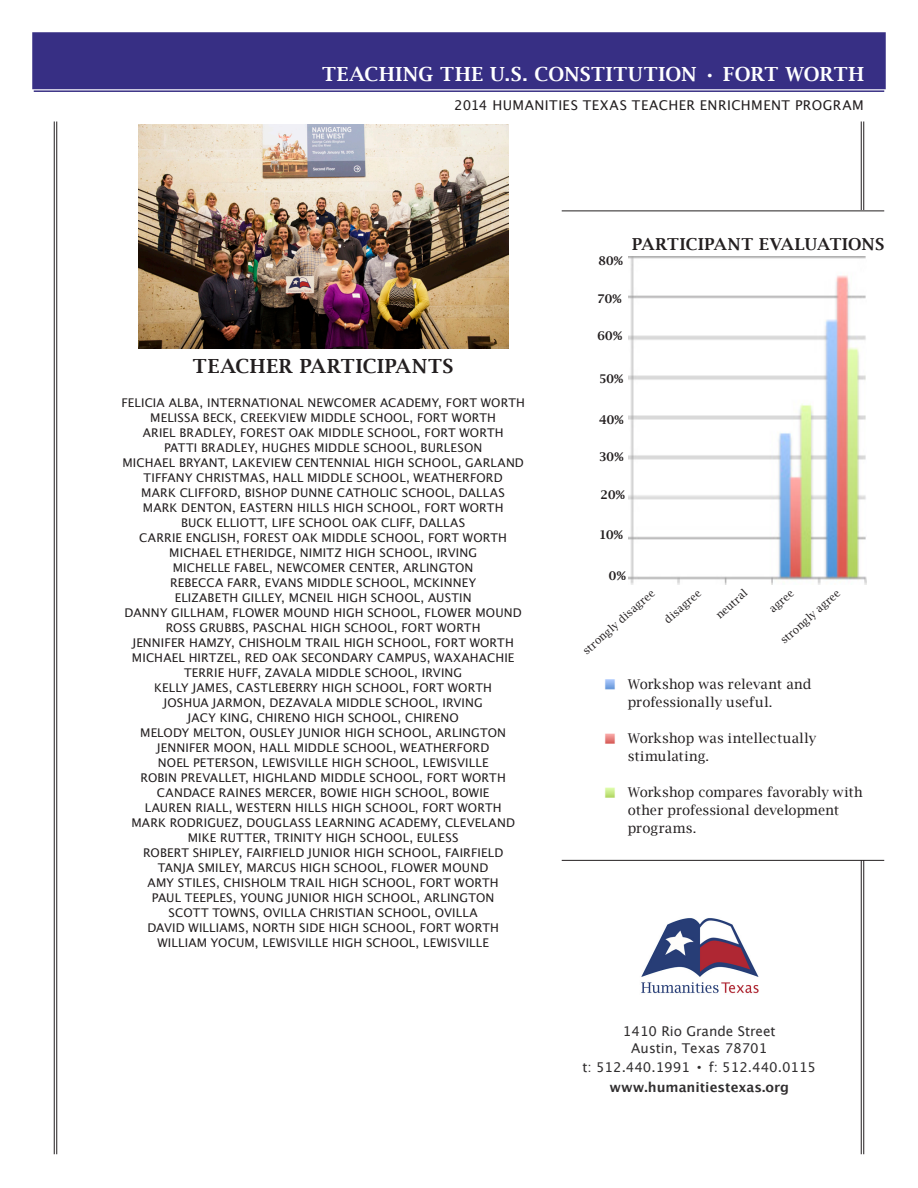
<style>
.page{position:relative;width:918px;height:1188px;background:#fff}
.page>*{position:absolute;margin:0;border:0;box-sizing:border-box;transform-origin:0 0}
.t1{font:600 19.5px "Lucida Bright";letter-spacing:.015em;color:#fff}
.t2{font:600 19.5px "Lucida Bright";letter-spacing:.035em;color:#231f20}
.t3{font:600 16.5px "Lucida Bright";letter-spacing:.02em;color:#231f20}
.t4{font:13.5px/18px "Lucida Bright";letter-spacing:.01em;color:#231f20}
.t5{font:13.5px "Lucida Grande";color:#312f30}
.t6{font:13.5px "Lucida Grande";letter-spacing:.03em;color:#231f20}
.t7{font:700 13.5px "Lucida Grande";color:#312f30}
.t8{font:12px "Lucida Grande";letter-spacing:.015em;color:#231f20}
.t9{font:600 12px "Lucida Bright";color:#231f20}
.t10{font:10.5px "Lucida Bright";color:#231f20}
.s1{font-family:"Lucida Bright";font-weight:600;font-size:16.5px}
</style>
<div class="page">
<hr style="left:56px;top:122px;width:1px;height:1032px;background:#231f20">
<hr style="left:54px;top:122px;width:1px;height:1032px;background:#231f20">
<hr style="left:863px;top:122px;width:1px;height:1032px;background:#231f20">
<hr style="left:861px;top:122px;width:1px;height:1032px;background:#231f20">
<div style="left:32px;top:32px;width:854px;height:58px;background:#372f84"></div>
<hr style="left:34px;top:90px;width:850px;height:2px;background:#372f84">
<img style="left:605px;top:679px;width:10px;height:11px">
<img style="left:605px;top:733px;width:10px;height:11px">
<img style="left:605px;top:787px;width:10px;height:11px">
<hr style="left:562px;top:211px;width:322px;height:1px;background:#231f20">
<hr style="left:562px;top:860px;width:322px;height:1px;background:#231f20">
<img style="left:628px;top:256px;width:238px;height:328px">
<img style="left:641px;top:918px;width:118px;height:76px">
<img style="left:138px;top:124px;width:370px;height:225px">
<p class="t1" style="left:322px;top:63px;width:543px">TEACHING THE U.S. CONSTITUTION • FORT WORTH</p>
<p class="t6" style="left:454px;top:98px;width:411px">2014 HUMANITIES TEXAS TEACHER ENRICHMENT PROGRAM</p>
<p class="t2" style="left:193px;top:355px;width:262px">TEACHER PARTICIPANTS</p>
<p class="t8" style="left:121px;top:395px;width:405px">FELICIA ALBA, INTERNATIONAL NEWCOMER ACADEMY, FORT WORTH</p>
<p class="t8" style="left:150px;top:410px;width:347px">MELISSA BECK, CREEKVIEW MIDDLE SCHOOL, FORT WORTH</p>
<p class="t8" style="left:143px;top:425px;width:362px">ARIEL BRADLEY, FOREST OAK MIDDLE SCHOOL, FORT WORTH</p>
<p class="t8" style="left:164px;top:440px;width:320px">PATTI BRADLEY, HUGHES MIDDLE SCHOOL, BURLESON</p>
<p class="t8" style="left:122px;top:455px;width:403px">MICHAEL BRYANT, LAKEVIEW CENTENNIAL HIGH SCHOOL, GARLAND</p>
<p class="t8" style="left:144px;top:470px;width:361px">TIFFANY CHRISTMAS, HALL MIDDLE SCHOOL, WEATHERFORD</p>
<p class="t8" style="left:141px;top:485px;width:365px">MARK CLIFFORD, BISHOP DUNNE CATHOLIC SCHOOL, DALLAS</p>
<p class="t8" style="left:143px;top:500px;width:362px">MARK DENTON, EASTERN HILLS HIGH SCHOOL, FORT WORTH</p>
<p class="t8" style="left:181px;top:515px;width:286px">BUCK ELLIOTT, LIFE SCHOOL OAK CLIFF, DALLAS</p>
<p class="t8" style="left:139px;top:530px;width:369px">CARRIE ENGLISH, FOREST OAK MIDDLE SCHOOL, FORT WORTH</p>
<p class="t8" style="left:169px;top:545px;width:309px">MICHAEL ETHERIDGE, NIMITZ HIGH SCHOOL, IRVING</p>
<p class="t8" style="left:173px;top:560px;width:302px">MICHELLE FABEL, NEWCOMER CENTER, ARLINGTON</p>
<p class="t8" style="left:170px;top:575px;width:308px">REBECCA FARR, EVANS MIDDLE SCHOOL, MCKINNEY</p>
<p class="t8" style="left:175px;top:590px;width:298px">ELIZABETH GILLEY, MCNEIL HIGH SCHOOL, AUSTIN</p>
<p class="t8" style="left:125px;top:605px;width:399px">DANNY GILLHAM, FLOWER MOUND HIGH SCHOOL, FLOWER MOUND</p>
<p class="t8" style="left:166px;top:620px;width:316px">ROSS GRUBBS, PASCHAL HIGH SCHOOL, FORT WORTH</p>
<p class="t8" style="left:132px;top:635px;width:383px">JENNIFER HAMZY, CHISHOLM TRAIL HIGH SCHOOL, FORT WORTH</p>
<p class="t8" style="left:132px;top:650px;width:384px">MICHAEL HIRTZEL, RED OAK SECONDARY CAMPUS, WAXAHACHIE</p>
<p class="t8" style="left:184px;top:665px;width:280px">TERRIE HUFF, ZAVALA MIDDLE SCHOOL, IRVING</p>
<p class="t8" style="left:154px;top:680px;width:339px">KELLY JAMES, CASTLEBERRY HIGH SCHOOL, FORT WORTH</p>
<p class="t8" style="left:164px;top:695px;width:321px">JOSHUA JARMON, DEZAVALA MIDDLE SCHOOL, IRVING</p>
<p class="t8" style="left:188px;top:710px;width:273px">JACY KING, CHIRENO HIGH SCHOOL, CHIRENO</p>
<p class="t8" style="left:140px;top:725px;width:367px">MELODY MELTON, OUSLEY JUNIOR HIGH SCHOOL, ARLINGTON</p>
<p class="t8" style="left:157px;top:740px;width:334px">JENNIFER MOON, HALL MIDDLE SCHOOL, WEATHERFORD</p>
<p class="t8" style="left:158px;top:755px;width:332px">NOEL PETERSON, LEWISVILLE HIGH SCHOOL, LEWISVILLE</p>
<p class="t8" style="left:141px;top:770px;width:367px">ROBIN PREVALLET, HIGHLAND MIDDLE SCHOOL, FORT WORTH</p>
<p class="t8" style="left:157px;top:785px;width:334px">CANDACE RAINES MERCER, BOWIE HIGH SCHOOL, BOWIE</p>
<p class="t8" style="left:145px;top:800px;width:358px">LAUREN RIALL, WESTERN HILLS HIGH SCHOOL, FORT WORTH</p>
<p class="t8" style="left:131px;top:815px;width:385px">MARK RODRIGUEZ, DOUGLASS LEARNING ACADEMY, CLEVELAND</p>
<p class="t8" style="left:188px;top:830px;width:272px">MIKE RUTTER, TRINITY HIGH SCHOOL, EULESS</p>
<p class="t8" style="left:143px;top:845px;width:362px">ROBERT SHIPLEY, FAIRFIELD JUNIOR HIGH SCHOOL, FAIRFIELD</p>
<p class="t8" style="left:158px;top:860px;width:332px">TANJA SMILEY, MARCUS HIGH SCHOOL, FLOWER MOUND</p>
<p class="t8" style="left:148px;top:875px;width:353px">AMY STILES, CHISHOLM TRAIL HIGH SCHOOL, FORT WORTH</p>
<p class="t8" style="left:152px;top:890px;width:344px">PAUL TEEPLES, YOUNG JUNIOR HIGH SCHOOL, ARLINGTON</p>
<p class="t8" style="left:169px;top:905px;width:311px">SCOTT TOWNS, OVILLA CHRISTIAN SCHOOL, OVILLA</p>
<p class="t8" style="left:147px;top:920px;width:353px">DAVID WILLIAMS, NORTH SIDE HIGH SCHOOL, FORT WORTH</p>
<p class="t8" style="left:157px;top:935px;width:333px">WILLIAM YOCUM, LEWISVILLE HIGH SCHOOL, LEWISVILLE</p>
<p class="t9" style="left:598px;top:254px;width:26px">80%</p>
<p class="t3" style="left:632px;top:235px;width:254px">PARTICIPANT EVALUATIONS</p>
<p class="t9" style="left:597px;top:292px;width:26px">70%</p>
<p class="t9" style="left:598px;top:329px;width:26px">60%</p>
<p class="t9" style="left:599px;top:371px;width:26px">50%</p>
<p class="t9" style="left:599px;top:413px;width:26px">40%</p>
<p class="t9" style="left:599px;top:450px;width:26px">30%</p>
<p class="t9" style="left:601px;top:488px;width:26px">20%</p>
<p class="t9" style="left:599px;top:528px;width:25px">10%</p>
<p class="t9" style="left:609px;top:569px;width:18px">0%</p>
<p class="t10" style="left:580px;top:648px;width:94px;rotate:-42deg">strongly disagree</p>
<p class="t10" style="left:662px;top:617px;width:47px;rotate:-42deg">disagree</p>
<p class="t10" style="left:714px;top:612px;width:40px;rotate:-42deg">neutral</p>
<p class="t10" style="left:767px;top:606px;width:30px;rotate:-42deg">agree</p>
<p class="t10" style="left:778px;top:637px;width:77px;rotate:-42deg">strongly agree</p>
<p class="t4" style="left:628px;top:675px;width:185px">Workshop was relevant and professionally useful.</p>
<p class="t4" style="left:628px;top:729px;width:190px">Workshop was intellectually stimulating.</p>
<p class="t4" style="left:628px;top:783px;width:236px">Workshop compares favorably with other professional development programs.</p>
<p class="t5" style="left:623px;top:1024px;width:154px">1410 Rio Grande Street</p>
<p class="t5" style="left:631px;top:1040px;width:138px">Austin, Texas 78701</p>
<p class="t5" style="left:582px;top:1060px;width:235px">t: 512.440.1991 <span class="s1">•</span> f: 512.440.0115</p>
<p class="t7" style="left:610px;top:1076px;width:181px">www.humanitiestexas.org</p>
</div>
